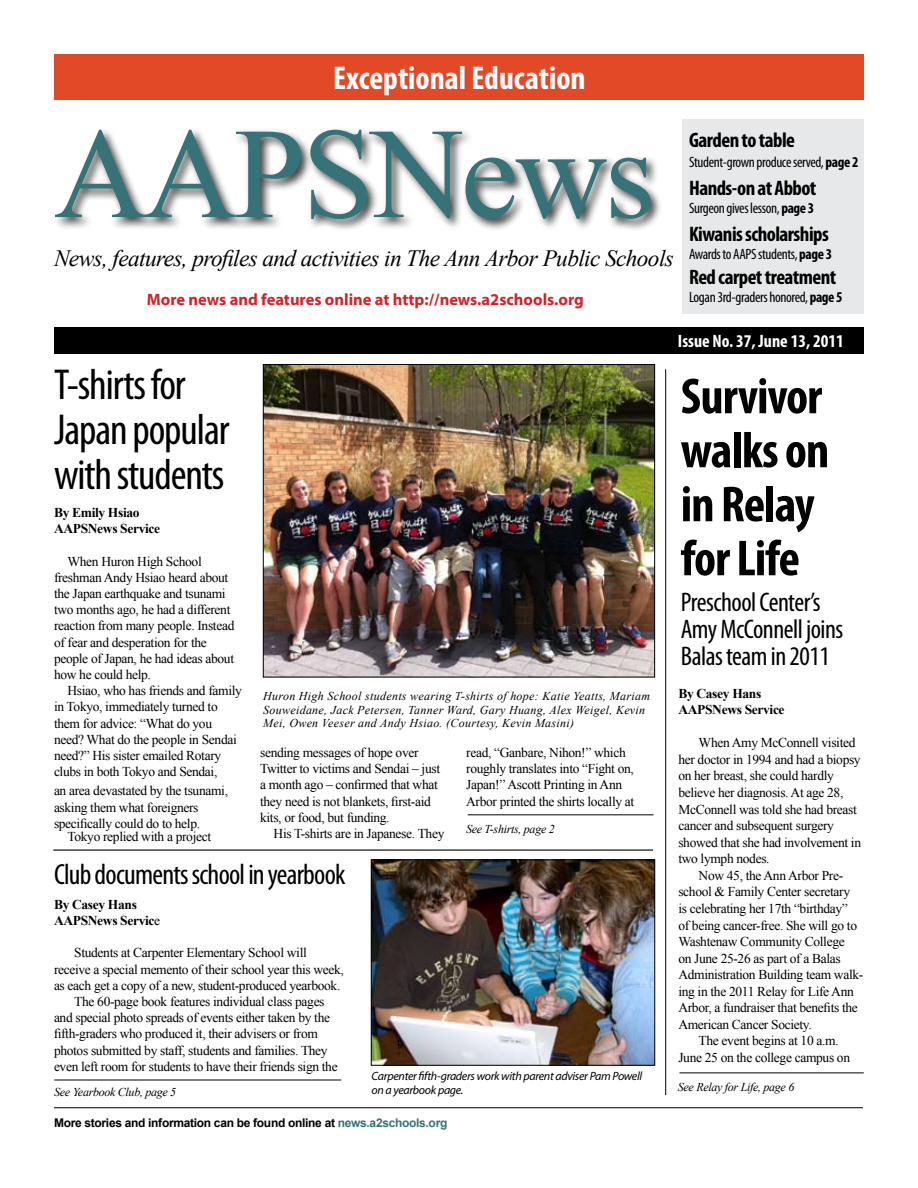
<style>
.page{position:relative;width:918px;height:1188px;background:#fff}
.page>*{position:absolute;margin:0;border:0;box-sizing:border-box;transform-origin:0 0}
.t1{font:129px "Times New Roman";letter-spacing:-.025em;color:#357379}
.t2{font:700 condensed 51px/54px "Myriad Pro";letter-spacing:-.02em;color:#000}
.t3{font:condensed 43.5px/45px "Myriad Pro";letter-spacing:-.025em;color:#000}
.t4{font:700 condensed 33px "Myriad Pro";color:#fff}
.t5{font:condensed 29.25px "Myriad Pro";letter-spacing:-.025em;color:#000}
.t6{font:condensed 27px/27px "Myriad Pro";letter-spacing:-.02em;color:#000}
.t7{font:italic 23.25px "Times New Roman";letter-spacing:-.025em;color:#000}
.t8{font:700 condensed 21px "Myriad Pro";letter-spacing:-.025em;color:#000}
.t9{font:700 condensed 18px "Myriad Pro";color:#fff}
.t10{font:700 16.5px "Myriad Pro";color:#d2232a}
.t11{font:condensed 15px "Myriad Pro";letter-spacing:-.025em;color:#000}
.t12{font:13.5px/16.2px "Times New Roman";letter-spacing:-.025em;color:#000}
.t13{font:700 13.5px/16.2px "Times New Roman";letter-spacing:-.025em;color:#000}
.t14{font:italic 12px/13.5px "Times New Roman";letter-spacing:.025em;color:#000}
.t15{font:italic 12px/14.4px "Myriad Pro";letter-spacing:-.025em;color:#000}
.t16{font:700 12px "Arial";letter-spacing:-.025em;color:#000}
.t17{font:italic 12px "Times New Roman";letter-spacing:-.025em;color:#000}
.s1{font-weight:700}
.s2{font-weight:400}
.s3{color:#357379}
</style>
<div class="page">
<hr style="left:54px;top:1107px;width:809px;height:1px;background:#000">
<hr style="left:54px;top:1080px;width:287px;height:1px;background:#000">
<hr style="left:680px;top:1072px;width:184px;height:1px;background:#000">
<hr style="left:468px;top:814px;width:186px;height:1px;background:#000">
<div style="left:54px;top:327px;width:810px;height:27px;background:#000"></div>
<div style="left:51px;top:126px;width:867px;height:192px;background:#000;opacity:.75"></div>
<div style="left:683px;top:119px;width:181px;height:195px;background:#e6e8e9"></div>
<div style="left:54px;top:54px;width:810px;height:46px;background:#e14927"></div>
<hr style="left:665px;top:369px;width:1px;height:726px;background:#000">
<hr style="left:53px;top:850px;width:600px;height:1px;background:#000">
<img style="left:265px;top:366px;width:388px;height:309px">
<div style="left:263px;top:364px;width:392px;height:313px;border:1px solid #000"></div>
<img style="left:373px;top:862px;width:280px;height:202px">
<div style="left:371px;top:860px;width:284px;height:206px;border:1px solid #000"></div>
<h3 class="t4" style="left:333px;top:58px;width:254px">Exceptional Education</h3>
<h1 class="t1" style="left:54px;top:87px;width:602px">AAPSNews</h1>
<h3 class="t8" style="left:689px;top:127px;width:107px">Garden to table</h3>
<p class="t11" style="left:689px;top:153px;width:171px">Student-grown produce served, <span class="s1">page 2</span></p>
<h3 class="t8" style="left:689px;top:175px;width:129px">Hands-on at Abbot</h3>
<p class="t11" style="left:689px;top:199px;width:127px">Surgeon gives lesson, <span class="s1">page 3</span></p>
<h3 class="t8" style="left:689px;top:221px;width:141px">Kiwanis scholarships</h3>
<p class="t11" style="left:689px;top:245px;width:145px">Awards to AAPS students, <span class="s1">page 3</span></p>
<h3 class="t8" style="left:689px;top:264px;width:149px">Red carpet treatment</h3>
<p class="t11" style="left:689px;top:288px;width:155px">Logan 3rd-graders honored, <span class="s1">page 5</span></p>
<h3 class="t7" style="left:54px;top:242px;width:621px">News, features, profiles and activities in The Ann Arbor Public Schools</h3>
<p class="t10" style="left:147px;top:289px;width:438px">More news and features online at http://news.a2schools.org</p>
<h3 class="t3" style="left:54px;top:362px;width:177px">T-shirts for<br>Japan popular with students</h3>
<p class="t13" style="left:54px;top:504px;width:108px">By Emily Hsiao<br>AAPSNews Service</p>
<p class="t12" style="left:54px;top:553px;width:182px;text-indent:14px">When Huron High School freshman Andy Hsiao heard about the Japan earthquake and tsunami two months ago, he had a different reaction from many people. Instead of fear and desperation for the people of Japan, he had ideas about how he could help.</p>
<p class="t12" style="left:54px;top:682px;width:189px;text-indent:14px">Hsiao, who has friends and family in Tokyo, immediately turned to them for advice: “What do you need? What do the people in Sendai need?” His sister emailed Rotary clubs in both Tokyo and Sendai,</p>
<p class="t12" style="left:54px;top:782px;width:176px">an area devastated by the tsunami, asking them what foreigners specifically could do to help.</p>
<p class="t12" style="left:68px;top:828px;width:145px">Tokyo replied with a project</p>
<p class="t14" style="left:263px;top:689px;width:388px">Huron High School students wearing T-shirts of hope: Katie Yeatts, Mariam<br>Souweidane, Jack Petersen, Tanner Ward, Gary Huang, Alex Weigel, Kevin<br>Mei, Owen Veeser and Andy Hsiao. (Courtesy, Kevin Masini)</p>
<p class="t12" style="left:260px;top:744px;width:181px">sending messages of hope over<br>Twitter to victims and Sendai – just a month ago – confirmed that what they need is not blankets, first-aid kits, or food, but funding.</p>
<p class="t12" style="left:274px;top:825px;width:172px">His T-shirts are in Japanese. They</p>
<p class="t12" style="left:466px;top:744px;width:170px">read, “Ganbare, Nihon!” which roughly translates into “Fight on, Japan!” Ascott Printing in Ann Arbor printed the shirts locally at</p>
<p class="t17" style="left:466px;top:820px;width:90px">See T-shirts, page 2</p>
<h3 class="t5" style="left:54px;top:856px;width:293px">Club documents school in yearbook</h3>
<p class="t13" style="left:54px;top:896px;width:108px">By Casey Hans<br>AAPSNews Servic<span class="s2">e</span></p>
<p class="t12" style="left:74px;top:944px;width:234px">Students at Carpenter Elementary School will</p>
<p class="t12" style="left:54px;top:961px;width:292px">receive a special memento of their school year this week,</p>
<p class="t12" style="left:54px;top:977px;width:288px">as each get a copy of a new, student-produced yearbook.</p>
<p class="t12" style="left:74px;top:993px;width:252px">The 60-page book features individual class pages</p>
<p class="t12" style="left:54px;top:1009px;width:278px">and special photo spreads of events either taken by the</p>
<p class="t12" style="left:54px;top:1025px;width:265px">fifth-graders who produced it, their advisers or from</p>
<p class="t12" style="left:54px;top:1042px;width:275px">photos submitted by staff, students and families. They</p>
<p class="t12" style="left:54px;top:1058px;width:285px">even left room for students to have their friends sign the</p>
<p class="t17" style="left:54px;top:1084px;width:124px">See Yearbook Club, page 5</p>
<p class="t15" style="left:372px;top:1069px;width:272px">Carpenter fifth-graders work with parent adviser Pam Powell on a yearbook page.</p>
<p class="t16" style="left:54px;top:1115px;width:395px">More stories and information can be found online at <span class="s3">news.a2schools.org</span></p>
<h3 class="t9" style="left:678px;top:330px;width:167px">Issue No. 37, June 13, 2011</h3>
<h2 class="t2" style="left:681px;top:368px;width:150px">Survivor walks on in Relay for Life</h2>
<h3 class="t6" style="left:681px;top:589px;width:164px">Preschool Center’s<br>Amy McConnell joins<br>Balas team in 2011</h3>
<p class="t13" style="left:678px;top:685px;width:108px">By Casey Hans<br>AAPSNews Service</p>
<p class="t12" style="left:678px;top:734px;width:184px;text-indent:20px">When Amy McConnell visited her doctor in 1994 and had a biopsy on her breast, she could hardly believe her diagnosis. At age 28,<br>McConnell was told she had breast cancer and subsequent surgery showed that she had involvement in two lymph nodes.</p>
<p class="t12" style="left:699px;top:867px;width:146px">Now 45, the Ann Arbor Pre-</p>
<p class="t12" style="left:678px;top:884px;width:173px">school &amp; Family Center secretary</p>
<p class="t12" style="left:678px;top:900px;width:171px">is celebrating her 17th “birthday”</p>
<p class="t12" style="left:678px;top:917px;width:180px">of being cancer-free. She will go to</p>
<p class="t12" style="left:678px;top:933px;width:168px">Washtenaw Community College</p>
<p class="t12" style="left:678px;top:950px;width:164px">on June 25-26 as part of a Balas</p>
<p class="t12" style="left:678px;top:966px;width:186px">Administration Building team walk-</p>
<p class="t12" style="left:678px;top:983px;width:177px">ing in the 2011 Relay for Life Ann</p>
<p class="t12" style="left:678px;top:1000px;width:181px">Arbor, a fundraiser that benefits the</p>
<p class="t12" style="left:678px;top:1016px;width:135px">American Cancer Society.</p>
<p class="t12" style="left:699px;top:1033px;width:142px">The event begins at 10 a.m.</p>
<p class="t12" style="left:678px;top:1049px;width:173px">June 25 on the college campus on</p>
<p class="t17" style="left:678px;top:1078px;width:118px">See Relay for Life, page 6</p>
</div>
